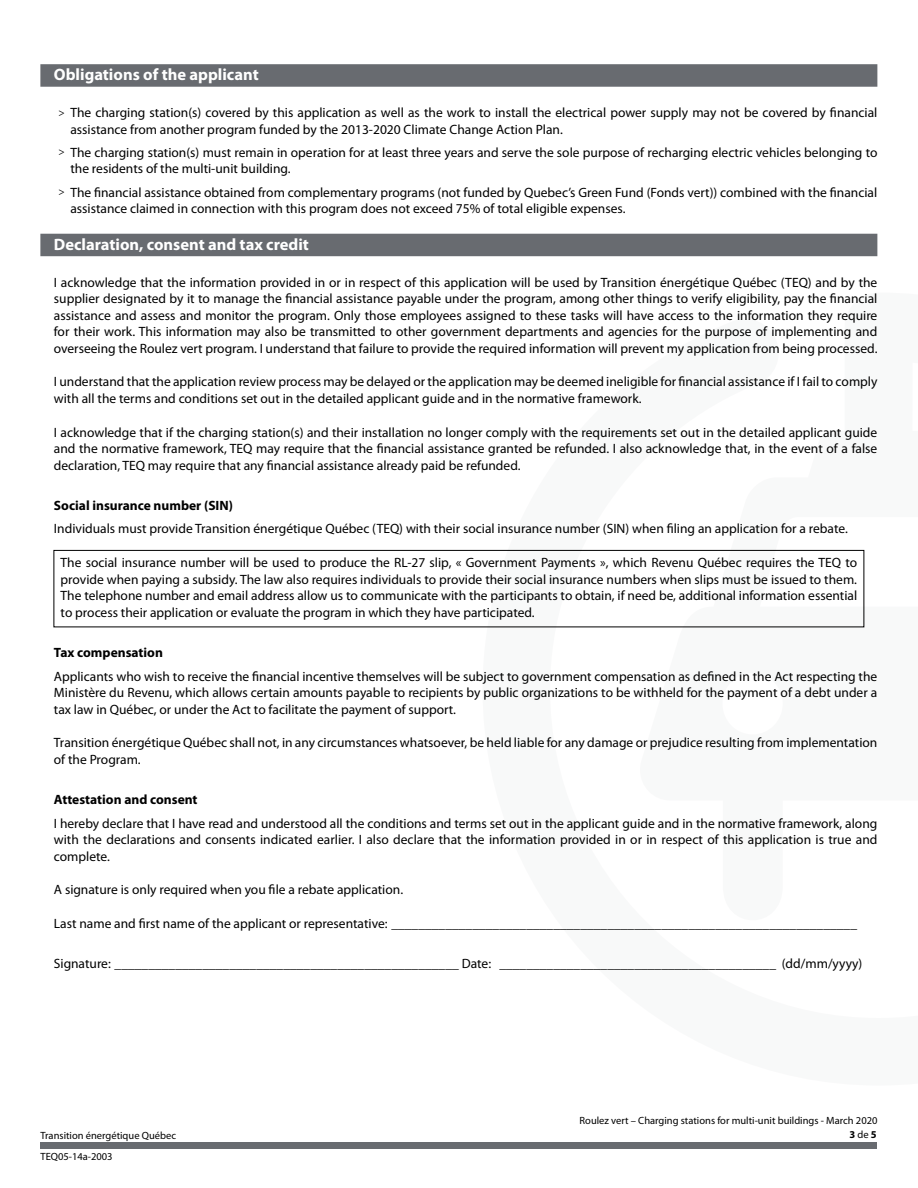
<style>
.page{position:relative;width:918px;height:1188px;background:#fff}
.page>*{position:absolute;margin:0;border:0;box-sizing:border-box;transform-origin:0 0}
.t1{font:700 16.5px "Myriad Pro";color:#fff}
.t2{font:13.5px/16.5px "Myriad Pro";color:#000}
.t3{font:700 13.5px "Myriad Pro";color:#000}
.t4{font:10.5px "Myriad Pro";color:#000}
.t5{font:700 10.5px "Myriad Pro";color:#000}
.s1{font-size:10.5px}
.s2{font-weight:400}
</style>
<div class="page">
<div style="left:41px;top:1142px;width:836px;height:7px;background:#686b70"></div>
<div style="left:40px;top:64px;width:837px;height:23px;background:#686b70"></div>
<div style="left:40px;top:234px;width:837px;height:22px;background:#686b70"></div>
<div style="left:54px;top:550px;width:810px;height:77px;border:1px solid #000"></div>
<p class="t1" style="left:54px;top:64px;width:206px">Obligations of the applicant</p>
<p class="t2" style="left:70px;top:104px;width:809px;text-indent:-12px"><span class="s1">&gt;</span> The charging station(s) covered by this application as well as the work to install the electrical power supply may not be covered by financial assistance from another program funded by the 2013-2020 Climate Change Action Plan.</p>
<p class="t2" style="left:70px;top:144px;width:809px;text-indent:-12px"><span class="s1">&gt;</span> The charging station(s) must remain in operation for at least three years and serve the sole purpose of recharging electric vehicles belonging to the residents of the multi-unit building.</p>
<p class="t2" style="left:70px;top:184px;width:808px;text-indent:-12px"><span class="s1">&gt;</span> The financial assistance obtained from complementary programs (not funded by Quebec’s Green Fund (Fonds vert)) combined with the financial assistance claimed in connection with this program does not exceed 75% of total eligible expenses.</p>
<p class="t1" style="left:54px;top:234px;width:257px">Declaration, consent and tax credit</p>
<p class="t2" style="left:54px;top:274px;width:825px;text-align:justify">I acknowledge that the information provided in or in respect of this application will be used by Transition énergétique Québec (TEQ) and by the supplier designated by it to manage the financial assistance payable under the program, among other things to verify eligibility, pay the financial assistance and assess and monitor the program. Only those employees assigned to these tasks will have access to the information they require for their work. This information may also be transmitted to other government departments and agencies for the purpose of implementing and overseeing the Roulez vert program. I understand that failure to provide the required information will prevent my application from being processed.</p>
<p class="t2" style="left:54px;top:373px;width:825px">I understand that the application review process may be delayed or the application may be deemed ineligible for financial assistance if I fail to comply with all the terms and conditions set out in the detailed applicant guide and in the normative framework.</p>
<p class="t2" style="left:54px;top:424px;width:825px;text-align:justify">I acknowledge that if the charging station(s) and their installation no longer comply with the requirements set out in the detailed applicant guide and the normative framework, TEQ may require that the financial assistance granted be refunded. I also acknowledge that, in the event of a false declaration, TEQ may require that any financial assistance already paid be refunded.</p>
<p class="t3" style="left:54px;top:497px;width:181px">Social insurance number (SIN)</p>
<p class="t2" style="left:54px;top:520px;width:795px">Individuals must provide Transition énergétique Québec (TEQ) with their social insurance number (SIN) when filing an application for a rebate.</p>
<p class="t2" style="left:61px;top:554px;width:798px;text-align:justify">The social insurance number will be used to produce the RL-27 slip, « Government Payments », which Revenu Québec requires the TEQ to provide when paying a subsidy. The law also requires individuals to provide their social insurance numbers when slips must be issued to them.<br>The telephone number and email address allow us to communicate with the participants to obtain, if need be, additional information essential to process their application or evaluate the program in which they have participated.</p>
<p class="t3" style="left:54px;top:644px;width:111px">Tax compensation</p>
<p class="t2" style="left:54px;top:668px;width:825px;text-align:justify">Applicants who wish to receive the financial incentive themselves will be subject to government compensation as defined in the Act respecting the Ministère du Revenu, which allows certain amounts payable to recipients by public organizations to be withheld for the payment of a debt under a tax law in Québec, or under the Act to facilitate the payment of support.</p>
<p class="t2" style="left:54px;top:734px;width:825px">Transition énergétique Québec shall not, in any circumstances whatsoever, be held liable for any damage or prejudice resulting from implementation of the Program.</p>
<p class="t3" style="left:54px;top:791px;width:145px">Attestation and consent</p>
<p class="t2" style="left:54px;top:815px;width:825px;text-align:justify">I hereby declare that I have read and understood all the conditions and terms set out in the applicant guide and in the normative framework, along with the declarations and consents indicated earlier. I also declare that the information provided in or in respect of this application is true and complete.</p>
<p class="t2" style="left:54px;top:881px;width:351px">A signature is only required when you file a rebate application.</p>
<p class="t2" style="left:54px;top:915px;width:805px">Last name and first name of the applicant or representative: _____________________________________________________________________</p>
<p class="t2" style="left:54px;top:955px;width:810px">Signature: ___________________________________________________ Date: _________________________________________ (dd/mm/yyyy)</p>
<p class="t4" style="left:580px;top:1114px;width:299px">Roulez vert – Charging stations for multi-unit buildings - March 2020</p>
<p class="t4" style="left:40px;top:1129px;width:137px">Transition énergétique Québec</p>
<p class="t5" style="left:850px;top:1128px;width:29px">3 <span class="s2">de</span> 5</p>
<p class="t4" style="left:40px;top:1150px;width:74px">TEQ05-14a-2003</p>
</div>
